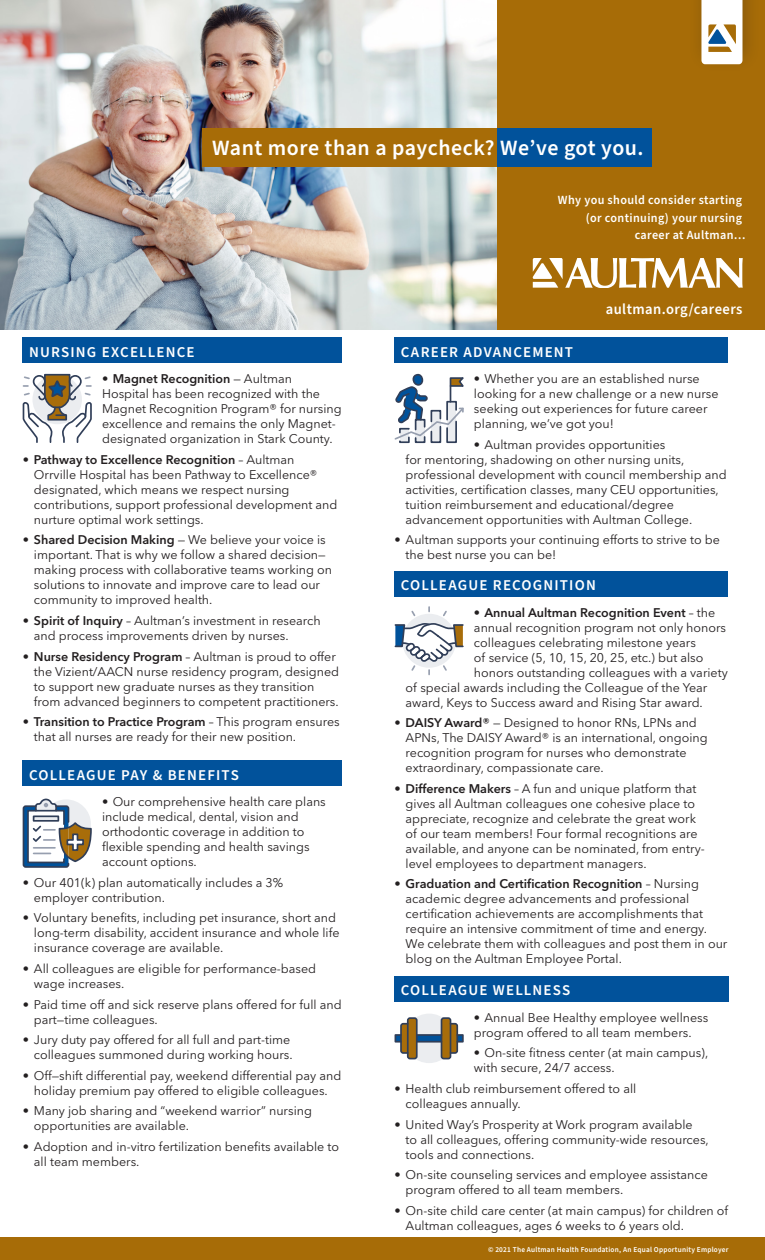
<style>
.page{position:relative;width:765px;height:1260px;background:#fff}
.page>*{position:absolute;margin:0;border:0;box-sizing:border-box;transform-origin:0 0}
.t1{font:600 21.88px "Source Sans Pro";letter-spacing:.025em;color:#fff}
.t2{font:600 15px "Source Sans Pro";letter-spacing:.075em;color:#fff}
.t3{font:600 15px "Source Sans Pro";letter-spacing:.03em;color:#fff}
.t4{font:12.5px/15px "Avenir Next LT Pro";color:#231f20}
.t5{font:600 12.5px/17.5px "Source Sans Pro";letter-spacing:.03em;color:#fff;text-align:right}
.t6{font:600 12.5px "Avenir Next LT Pro";color:#231f20}
.t7{font:600 7.5px "Source Sans Pro";letter-spacing:.03em;color:#fff}
.s1{font-weight:600}
.s2{font-weight:400}
</style>
<div class="page">
<div style="left:23px;top:338px;width:319px;height:25px;background:#01529b"></div>
<div style="left:394px;top:338px;width:334px;height:25px;background:#01529b"></div>
<div style="left:394px;top:571px;width:334px;height:25px;background:#01529b"></div>
<div style="left:394px;top:976px;width:335px;height:26px;background:#01529b"></div>
<div style="left:23px;top:761px;width:319px;height:25px;background:#01529b"></div>
<img style="left:0;top:0;width:498px;height:329px">
<div style="left:498px;top:0;width:267px;height:329px;background:#a76c07"></div>
<div style="left:202px;top:128px;width:295px;height:39px;background:#a76c07"></div>
<div style="left:497px;top:128px;width:155px;height:39px;background:#01529b"></div>
<div style="left:688px;top:0;width:73px;height:73px;background:#231f20;opacity:.25"></div>
<svg style="left:701px;top:0;width:42px;height:64px;background:#e4e1d8"></svg>
<svg style="left:532px;top:258px;width:211px;height:30px"></svg>
<div style="left:0;top:1238px;width:765px;height:22px;background:#a76c07"></div>
<svg style="left:394px;top:374px;width:70px;height:69px"></svg>
<div style="left:413px;top:374px;width:10px;height:12px;border:2px solid #303e58;border-radius:4px"></div>
<svg style="left:394px;top:607px;width:70px;height:68px"></svg>
<svg style="left:22px;top:374px;width:70px;height:69px"></svg>
<svg style="left:22px;top:798px;width:70px;height:70px"></svg>
<div style="left:404px;top:1014px;width:50px;height:49px;background:#ebedf0;border-radius:50%"></div>
<div style="left:417px;top:1035px;width:25px;height:7px;background:#00529b"></div>
<svg style="left:440px;top:1016px;width:21px;height:44px"></svg>
<svg style="left:398px;top:1016px;width:20px;height:44px"></svg>
<div style="left:456px;top:1034px;width:8px;height:9px;border:2px solid #303e58"></div>
<hr style="left:417px;top:1041px;width:25px;height:2px;background:#303e58">
<hr style="left:417px;top:1034px;width:25px;height:2px;background:#303e58">
<div style="left:395px;top:1034px;width:7px;height:9px;border:2px solid #303e58"></div>
<p class="t1" style="left:212px;top:133px;width:433px">Want more than a paycheck? We’ve got you.</p>
<p class="t5" style="left:558px;top:192px;width:189px">Why you should consider starting (or continuing) your nursing career at Aultman…</p>
<p class="t2" style="left:29px;top:342px;width:167px">NURSING EXCELLENCE</p>
<p class="t4" style="left:102px;top:371px;width:241px"><span class="s1">• Magnet Recognition</span> — Aultman Hospital has been recognized with the Magnet Recognition Program® for nursing excellence and remains the only Magnet&shy;designated organization in Stark County.</p>
<p class="t4" style="left:34px;top:452px;width:305px;text-indent:-11px"><span class="s1">• Pathway to Excellence Recognition</span> – Aultman Orrville Hospital has been Pathway to Excellence® designated, which means we respect nursing contributions, support professional development and nurture optimal work settings.</p>
<p class="t4" style="left:34px;top:533px;width:300px;text-indent:-11px"><span class="s1">• Shared Decision Making</span> — We believe your voice is important. That is why we follow a shared decision— making process with collaborative teams working on solutions to innovate and improve care to lead our community to improved health.</p>
<p class="t4" style="left:34px;top:613px;width:288px;text-indent:-11px"><span class="s1">• Spirit of Inquiry</span> – Aultman’s investment in research and process improvements driven by nurses.</p>
<p class="t4" style="left:34px;top:649px;width:307px;text-indent:-11px"><span class="s1">• Nurse Residency Program</span> – Aultman is proud to offer the Vizient/AACN nurse residency program, designed to support new graduate nurses as they transition from advanced beginners to competent practitioners.</p>
<p class="t4" style="left:34px;top:714px;width:307px;text-indent:-11px"><span class="s1">• Transition to Practice Program</span> – This program ensures that all nurses are ready for their new position.</p>
<p class="t2" style="left:29px;top:765px;width:211px">COLLEAGUE PAY &amp; BENEFITS</p>
<p class="t4" style="left:102px;top:794px;width:225px">• Our comprehensive health care plans include medical, dental, vision and orthodontic coverage in addition to flexible spending and health savings account options.</p>
<p class="t4" style="left:34px;top:875px;width:251px;text-indent:-11px">• Our 401(k) plan automatically includes a 3% employer contribution.</p>
<p class="t4" style="left:34px;top:910px;width:307px;text-indent:-11px">• Voluntary benefits, including pet insurance, short and long-term disability, accident insurance and whole life insurance coverage are available.</p>
<p class="t4" style="left:34px;top:961px;width:284px;text-indent:-11px">• All colleagues are eligible for performance-based wage increases.</p>
<p class="t4" style="left:34px;top:997px;width:309px;text-indent:-11px">• Paid time off and sick reserve plans offered for full and part—time colleagues.</p>
<p class="t4" style="left:23px;top:1032px;width:272px;text-align:right">• Jury duty pay offered for all full and part-time colleagues summoned during working hours.</p>
<p class="t4" style="left:23px;top:1068px;width:320px;text-align:center">• Off—shift differential pay, weekend differential pay and holiday premium pay offered to eligible colleagues.</p>
<p class="t4" style="left:34px;top:1104px;width:280px;text-indent:-11px">• Many job sharing and “weekend warrior” nursing opportunities are available.</p>
<p class="t4" style="left:34px;top:1139px;width:307px;text-indent:-11px">• Adoption and in-vitro fertilization benefits available to all team members.</p>
<p class="t3" style="left:606px;top:299px;width:138px">aultman.org/careers</p>
<p class="t2" style="left:401px;top:342px;width:174px">CAREER ADVANCEMENT</p>
<p class="t4" style="left:474px;top:371px;width:246px">• Whether you are an established nurse looking for a new challenge or a new nurse seeking out experiences for future career planning, we’ve got you!</p>
<p class="t4" style="left:406px;top:437px;width:323px;text-indent:68px">• Aultman provides opportunities<br>for mentoring, shadowing on other nursing units, professional development with council membership and activities, certification classes, many CEU opportunities, tuition reimbursement and educational/degree advancement opportunities with Aultman College.</p>
<p class="t4" style="left:406px;top:533px;width:316px;text-indent:-11px">• Aultman supports your continuing efforts to strive to be the best nurse you can be!</p>
<p class="t2" style="left:401px;top:575px;width:197px">COLLEAGUE RECOGNITION</p>
<p class="t6" style="left:474px;top:605px;width:243px">• Annual Aultman Recognition Event <span class="s2">– the</span></p>
<p class="t4" style="left:474px;top:620px;width:254px">annual recognition program not only honors</p>
<p class="t4" style="left:474px;top:635px;width:223px">colleagues celebrating milestone years</p>
<p class="t4" style="left:474px;top:650px;width:231px">of service (5, 10, 15, 20, 25, etc.) but also</p>
<p class="t4" style="left:474px;top:665px;width:255px">honors outstanding colleagues with a variety</p>
<p class="t4" style="left:406px;top:680px;width:303px">of special awards including the Colleague of the Year</p>
<p class="t4" style="left:406px;top:695px;width:299px">award, Keys to Success award and Rising Star award.</p>
<p class="t4" style="left:406px;top:715px;width:304px;text-indent:-11px"><span class="s1">• DAISY Award®</span> — Designed to honor RNs, LPNs and APNs, The DAISY Award® is an international, ongoing recognition program for nurses who demonstrate extraordinary, compassionate care.</p>
<p class="t4" style="left:406px;top:781px;width:301px;text-indent:-11px"><span class="s1">• Difference Makers</span> – A fun and unique platform that gives all Aultman colleagues one cohesive place to appreciate, recognize and celebrate the great work of our team members! Four formal recognitions are available, and anyone can be nominated, from entry&shy;level employees to department managers.</p>
<p class="t4" style="left:406px;top:876px;width:323px;text-indent:-11px"><span class="s1">• Graduation and Certification Recognition</span> – Nursing academic degree advancements and professional certification achievements are accomplishments that require an intensive commitment of time and energy.<br>We celebrate them with colleagues and post them in our blog on the Aultman Employee Portal.</p>
<p class="t2" style="left:401px;top:980px;width:171px">COLLEAGUE WELLNESS</p>
<p class="t4" style="left:474px;top:1010px;width:236px">• Annual Bee Healthy employee wellness program offered to all team members.</p>
<p class="t4" style="left:474px;top:1046px;width:236px">• On-site fitness center (at main campus), with secure, 24/7 access.</p>
<p class="t4" style="left:406px;top:1081px;width:232px;text-indent:-11px">• Health club reimbursement offered to all colleagues annually.</p>
<p class="t4" style="left:406px;top:1117px;width:305px;text-indent:-11px">• United Way’s Prosperity at Work program available<br>to all colleagues, offering community-wide resources, tools and connections.</p>
<p class="t4" style="left:406px;top:1167px;width:304px;text-indent:-11px">• On-site counseling services and employee assistance program offered to all team members.</p>
<p class="t4" style="left:406px;top:1203px;width:324px;text-indent:-11px">• On-site child care center (at main campus) for children of<br>Aultman colleagues, ages 6 weeks to 6 years old.</p>
<p class="t7" style="left:488px;top:1244px;width:242px">© 2021 The Aultman Health Foundation, An Equal Opportunity Employer</p>
</div>
